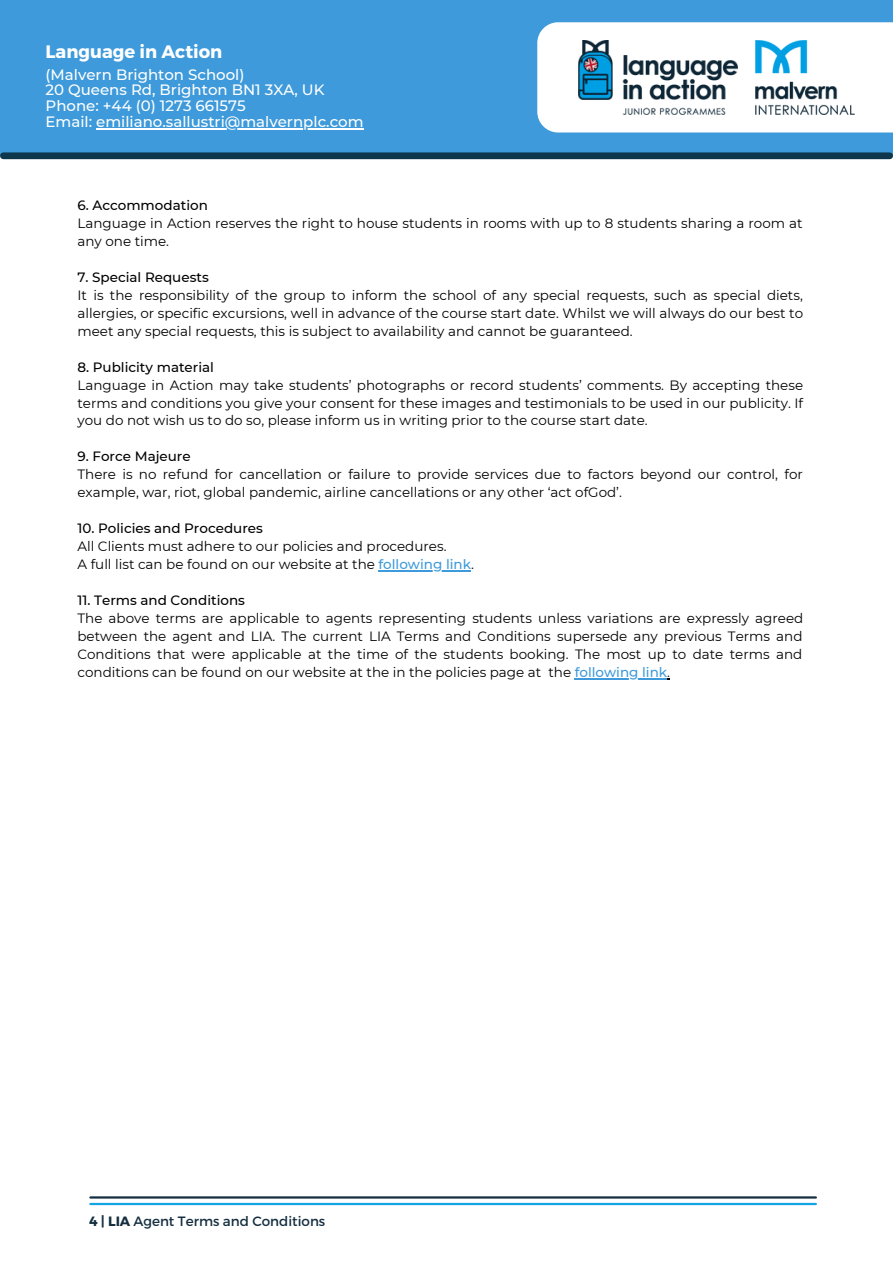
<style>
.page{position:relative;width:893px;height:1264px;background:#fff}
.page>*{position:absolute;margin:0;border:0;box-sizing:border-box;transform-origin:0 0}
.t1{font:700 18px "Montserrat";color:#fff}
.t2{font:500 15px/15.8px "Montserrat";color:#fff}
.t3{font:13.5px/18px "Montserrat";color:#000}
.t4{font:500 13.5px "Montserrat";color:#000}
.t5{font:13.5px "Montserrat";color:#142e40}
.s1{font-weight:500;color:#3e9ada}
.s2{font-weight:700}
</style>
<div class="page">
<div style="left:0;top:0;width:892px;height:155px;background:#3e9ada"></div>
<div style="left:537px;top:22px;width:355px;height:110px;background:#fff"></div>
<img style="left:578px;top:40px;width:159px;height:75px">
<img style="left:755px;top:40px;width:99px;height:75px">
<div style="left:3px;top:152px;width:886px;height:7px;background:#0e374d"></div>
<hr style="left:96px;top:128px;width:267px;height:1px;background:#fff">
<hr style="left:90px;top:1196px;width:725px;height:2px;background:#142e40">
<hr style="left:90px;top:1202px;width:725px;height:3px;background:#12a4e4">
<hr style="left:378px;top:570px;width:93px;height:1px;background:#3e9ada">
<hr style="left:574px;top:678px;width:93px;height:1px;background:#3e9ada">
<h1 class="t1" style="left:46px;top:40px;width:178px">Language in Action</h1>
<p class="t2" style="left:46px;top:66px;width:319px">(Malvern Brighton School)<br>20 Queens Rd, Brighton BN1 3XA, UK Phone: +44 (0) 1273 661575<br>Email: emiliano.sallustri@malvernplc.com</p>
<p class="t4" style="left:77px;top:196px;width:132px">6. Accommodation</p>
<p class="t3" style="left:77px;top:214px;width:726px">Language in Action reserves the right to house students in rooms with up to 8 students sharing a room at any one time.</p>
<p class="t4" style="left:77px;top:268px;width:133px">7. Special Requests</p>
<p class="t3" style="left:77px;top:286px;width:727px;text-align:justify">It is the responsibility of the group to inform the school of any special requests, such as special diets, allergies, or specific excursions, well in advance of the course start date. Whilst we will always do our best to meet any special requests, this is subject to availability and cannot be guaranteed.</p>
<p class="t4" style="left:77px;top:358px;width:138px">8. Publicity material</p>
<p class="t3" style="left:77px;top:375px;width:727px;text-align:justify">Language in Action may take students’ photographs or record students’ comments. By accepting these terms and conditions you give your consent for these images and testimonials to be used in our publicity. If you do not wish us to do so, please inform us in writing prior to the course start date.</p>
<p class="t4" style="left:77px;top:448px;width:115px">9. Force Majeure</p>
<p class="t3" style="left:77px;top:465px;width:726px">There is no refund for cancellation or failure to provide services due to factors beyond our control, for example, war, riot, global pandemic, airline cancellations or any other ‘act ofGod’.</p>
<p class="t4" style="left:77px;top:520px;width:187px">10. Policies and Procedures</p>
<p class="t3" style="left:77px;top:537px;width:398px">All Clients must adhere to our policies and procedures.<br>A full list can be found on our website at the <span class="s1">following link</span>.</p>
<p class="t4" style="left:77px;top:592px;width:169px">11. Terms and Conditions</p>
<p class="t3" style="left:77px;top:609px;width:727px;text-align:justify">The above terms are applicable to agents representing students unless variations are expressly agreed between the agent and LIA. The current LIA Terms and Conditions supersede any previous Terms and Conditions that were applicable at the time of the students booking. The most up to date terms and conditions can be found on our website at the in the policies page at the <span class="s1">following link</span>.</p>
<p class="t5" style="left:89px;top:1212px;width:237px"><span class="s2">4 | LIA</span> Agent Terms and Conditions</p>
</div>
